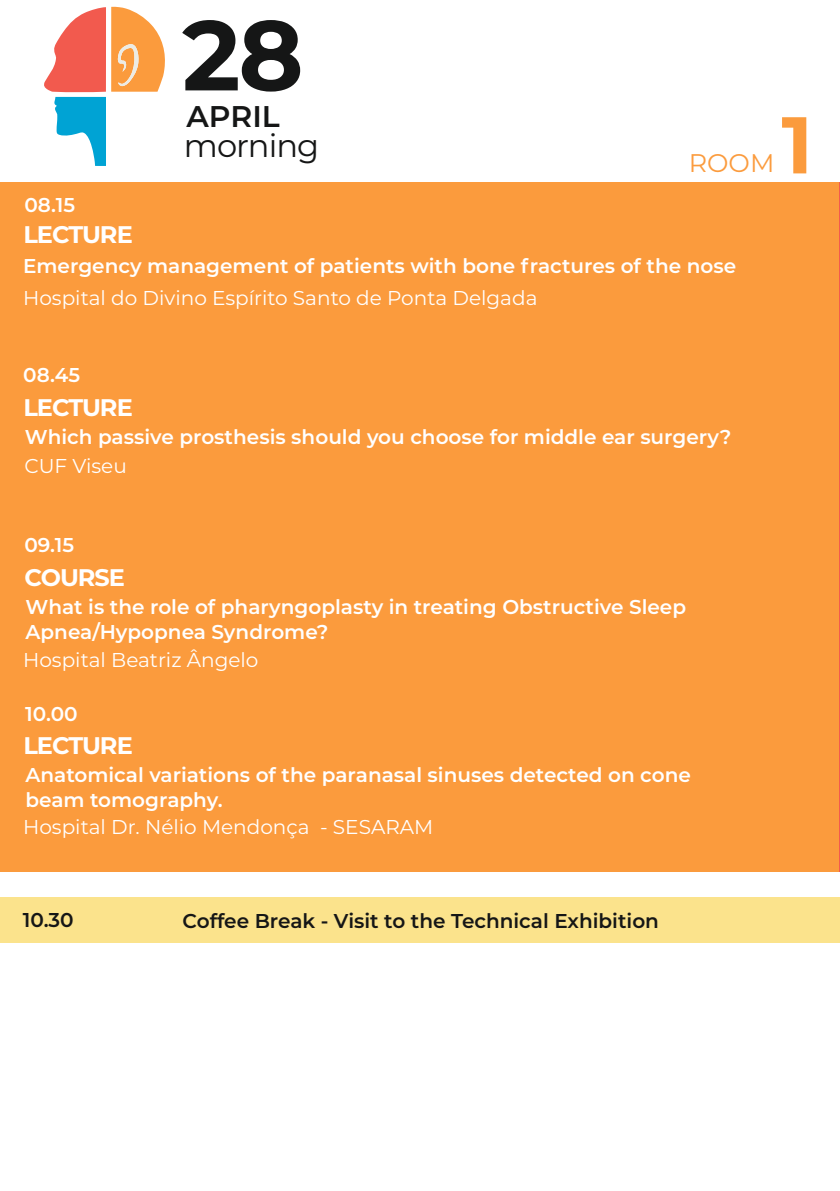
<style>
.page{position:relative;width:840px;height:1191px;background:#fff}
.page>*{position:absolute;margin:0;border:0;box-sizing:border-box;transform-origin:0 0}
.t1{font:700 98.8px "Montserrat";color:#151616}
.t2{font:700 80.2px "Montserrat";color:#fb9b3d}
.t3{font:32.2px "Montserrat";letter-spacing:-.03em;color:#151616}
.t4{font:600 29.8px "Montserrat";color:#151616}
.t5{font:25.4px "Montserrat";color:#fb9b3d}
.t6{font:700 24px "Montserrat";letter-spacing:-.04em;color:#fff}
.t7{font:600 20px/25.2px "Montserrat";color:#fff}
.t8{font:20px "Montserrat";color:#fff}
.t9{font:600 20px "Montserrat";color:#151616}
</style>
<div class="page">
<div style="left:0;top:182px;width:839px;height:689px;background:#fb9b3d"></div>
<hr style="left:838px;top:182px;width:1px;height:689px;background:#f25a4e">
<div style="left:1px;top:897px;width:838px;height:45px;background:#fbe38c"></div>
<hr style="left:839px;top:897px;width:1px;height:45px;background:#fbe38c">
<svg style="left:44px;top:7px;width:121px;height:159px"></svg>
<p class="t7" style="left:24px;top:192px;width:52px">08.15</p>
<p class="t6" style="left:23px;top:220px;width:111px">LECTURE</p>
<h1 class="t1" style="left:182px;top:-5px;width:123px">28</h1>
<h3 class="t4" style="left:186px;top:98px;width:95px">APRIL</h3>
<h3 class="t3" style="left:184px;top:126px;width:137px">morning</h3>
<p class="t5" style="left:688px;top:147px;width:87px">ROOM</p>
<p class="t7" style="left:23px;top:253px;width:714px">Emergency management of patients with bone fractures of the nose</p>
<p class="t8" style="left:23px;top:285px;width:515px">Hospital do Divino Espírito Santo de Ponta Delgada</p>
<h2 class="t2" style="left:781px;top:96px;width:33px">1</h2>
<p class="t7" style="left:23px;top:362px;width:58px">08.45</p>
<p class="t6" style="left:23px;top:392px;width:111px">LECTURE</p>
<p class="t7" style="left:25px;top:424px;width:707px">Which passive prosthesis should you choose for middle ear surgery?</p>
<p class="t8" style="left:24px;top:453px;width:104px">CUF Viseu</p>
<p class="t7" style="left:24px;top:532px;width:51px">09.15</p>
<p class="t6" style="left:24px;top:563px;width:102px">COURSE</p>
<p class="t7" style="left:25px;top:594px;width:661px">What is the role of pharyngoplasty in treating Obstructive Sleep<br>Apnea/Hypopnea Syndrome?</p>
<p class="t8" style="left:23px;top:648px;width:237px">Hospital Beatriz Ângelo</p>
<p class="t7" style="left:25px;top:701px;width:54px">10.00</p>
<p class="t6" style="left:23px;top:731px;width:111px">LECTURE</p>
<p class="t7" style="left:25px;top:762px;width:666px">Anatomical variations of the paranasal sinuses detected on cone beam tomography.</p>
<p class="t8" style="left:23px;top:815px;width:411px">Hospital Dr. Nélio Mendonça - SESARAM</p>
<p class="t9" style="left:23px;top:907px;width:52px">10.30</p>
<p class="t9" style="left:182px;top:908px;width:477px">Coffee Break - Visit to the Technical Exhibition</p>
</div>
